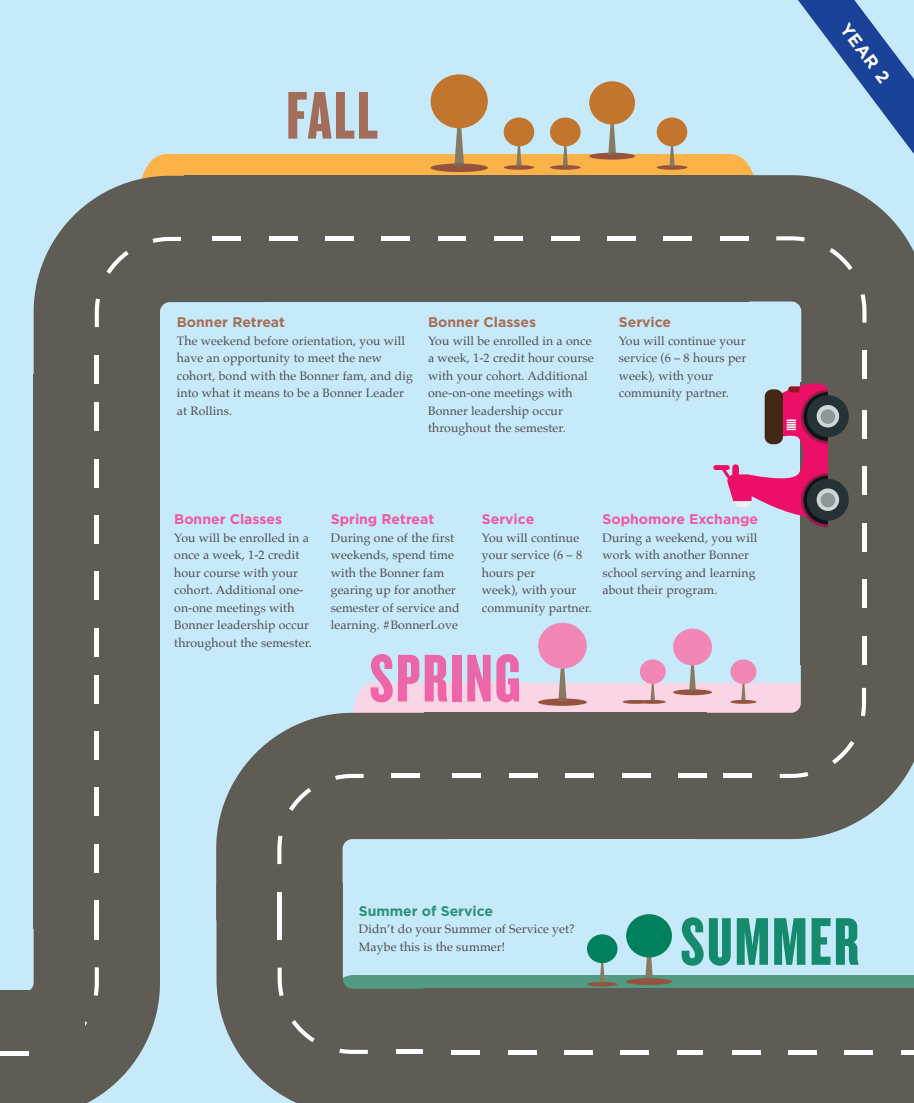
<style>
.page{position:relative;width:914px;height:1103px;background:#fff}
.page>*{position:absolute;margin:0;border:0;box-sizing:border-box;transform-origin:0 0}
.t1{font:70px "Knockout HTF68 Full Featherwt";letter-spacing:.03em;color:#ef59a1}
.t2{font:70px "Knockout HTF68 Full Featherwt";letter-spacing:.03em;color:#01805e}
.t3{font:70px "Knockout HTF68 Full Featherwt";color:#9e6149}
.t4{font:700 17.5px "Gotham";color:#fff}
.Event_Name{font:700 14px "Gotham";color:#ef59a1}
.Event_Name-2{font:700 14px "Gotham";color:#a56f57}
.Event_Name-3{font:700 14px "Gotham";color:#2e9177}
.Event_Body{font:12.25px/17.5px "Palatino";letter-spacing:.01em;color:#4f4c4e}
</style>
<div class="page">
<div style="left:0;top:0;width:914px;height:1102px;background:#c6eafa"></div>
<div style="left:142px;top:154px;width:612px;height:22px;background:#fbb249"></div>
<div style="left:34px;top:646px;width:126px;height:282px;background:#5e5c54"></div>
<hr style="left:95px;top:900px;width:4px;height:28px;background:#fff">
<hr style="left:95px;top:844px;width:4px;height:28px;background:#fff">
<hr style="left:95px;top:787px;width:4px;height:29px;background:#fff">
<hr style="left:95px;top:731px;width:4px;height:28px;background:#fff">
<hr style="left:95px;top:675px;width:4px;height:28px;background:#fff">
<div style="left:430px;top:74px;width:58px;height:54px;background:#c1752d;border-radius:50%"></div>
<svg style="left:430px;top:99px;width:58px;height:73px"></svg>
<div style="left:589px;top:81px;width:46px;height:43px;background:#c1752d;border-radius:50%"></div>
<svg style="left:589px;top:101px;width:46px;height:59px"></svg>
<div style="left:656px;top:117px;width:31px;height:29px;background:#c1752d;border-radius:50%"></div>
<svg style="left:656px;top:131px;width:31px;height:39px"></svg>
<div style="left:550px;top:117px;width:30px;height:29px;background:#c1752d;border-radius:50%"></div>
<svg style="left:550px;top:131px;width:30px;height:39px"></svg>
<div style="left:503px;top:117px;width:31px;height:29px;background:#c1752d;border-radius:50%"></div>
<svg style="left:503px;top:131px;width:31px;height:39px"></svg>
<div style="left:34px;top:374px;width:126px;height:282px;background:#5e5c54"></div>
<hr style="left:95px;top:628px;width:4px;height:28px;background:#fff">
<hr style="left:95px;top:571px;width:4px;height:29px;background:#fff">
<hr style="left:95px;top:515px;width:4px;height:28px;background:#fff">
<hr style="left:95px;top:459px;width:4px;height:28px;background:#fff">
<hr style="left:95px;top:402px;width:4px;height:29px;background:#fff">
<svg style="left:30px;top:911px;width:130px;height:191px"></svg>
<svg style="left:34px;top:176px;width:232px;height:207px;fill:#5e5c54"></svg>
<hr style="left:95px;top:355px;width:4px;height:28px;background:#fff">
<svg style="left:95px;top:298px;width:5px;height:29px"></svg>
<svg style="left:106px;top:251px;width:23px;height:23px"></svg>
<svg style="left:152px;top:237px;width:29px;height:6px"></svg>
<div style="left:0;top:990px;width:85px;height:112px;background:#5e5c54"></div>
<hr style="left:0;top:1051px;width:28px;height:4px;background:#fff">
<div style="left:538px;top:622px;width:49px;height:46px;background:#f287b6;border-radius:50%"></div>
<div style="left:673px;top:628px;width:39px;height:37px;background:#f287b6;border-radius:50%"></div>
<div style="left:424px;top:975px;width:490px;height:13px;background:#539a83"></div>
<div style="left:626px;top:914px;width:46px;height:43px;background:#01805e;border-radius:50%"></div>
<svg style="left:626px;top:926px;width:46px;height:59px"></svg>
<div style="left:587px;top:934px;width:30px;height:29px;background:#01805e;border-radius:50%"></div>
<svg style="left:587px;top:950px;width:30px;height:36px"></svg>
<svg style="left:702px;top:631px;width:212px;height:208px;fill:#5e5c54"></svg>
<svg style="left:860px;top:688px;width:6px;height:28px"></svg>
<svg style="left:353px;top:643px;width:501px;height:121px"></svg>
<svg style="left:779px;top:772px;width:29px;height:6px"></svg>
<hr style="left:723px;top:774px;width:28px;height:4px;background:#fff">
<svg style="left:216px;top:920px;width:208px;height:182px;fill:#5e5c54"></svg>
<hr style="left:396px;top:1049px;width:28px;height:4px;background:#fff">
<svg style="left:339px;top:1048px;width:29px;height:6px"></svg>
<svg style="left:291px;top:1020px;width:24px;height:22px"></svg>
<svg style="left:277px;top:967px;width:6px;height:29px"></svg>
<div style="left:277px;top:911px;width:5px;height:28px;background:#fff"></div>
<svg style="left:216px;top:712px;width:232px;height:208px;fill:#5e5c54"></svg>
<hr style="left:277px;top:892px;width:4px;height:28px;background:#fff">
<svg style="left:277px;top:835px;width:5px;height:29px"></svg>
<svg style="left:289px;top:787px;width:22px;height:24px"></svg>
<svg style="left:335px;top:773px;width:28px;height:7px"></svg>
<hr style="left:392px;top:774px;width:28px;height:4px;background:#fff">
<div style="left:184px;top:175px;width:282px;height:126px;background:#5e5c54"></div>
<hr style="left:438px;top:236px;width:28px;height:4px;background:#fff">
<hr style="left:382px;top:236px;width:28px;height:4px;background:#fff">
<hr style="left:325px;top:236px;width:28px;height:4px;background:#fff">
<hr style="left:269px;top:236px;width:28px;height:4px;background:#fff">
<hr style="left:212px;top:236px;width:29px;height:4px;background:#fff">
<div style="left:466px;top:175px;width:282px;height:126px;background:#5e5c54"></div>
<hr style="left:663px;top:236px;width:29px;height:4px;background:#fff">
<hr style="left:607px;top:236px;width:28px;height:4px;background:#fff">
<hr style="left:551px;top:236px;width:28px;height:4px;background:#fff">
<hr style="left:494px;top:236px;width:29px;height:4px;background:#fff">
<div style="left:800px;top:382px;width:114px;height:282px;background:#5e5c54"></div>
<hr style="left:862px;top:636px;width:4px;height:28px;background:#fff">
<hr style="left:862px;top:579px;width:4px;height:29px;background:#fff">
<hr style="left:862px;top:523px;width:4px;height:28px;background:#fff">
<hr style="left:862px;top:467px;width:4px;height:28px;background:#fff">
<hr style="left:862px;top:410px;width:4px;height:28px;background:#fff">
<div style="left:424px;top:712px;width:282px;height:127px;background:#5e5c54"></div>
<hr style="left:678px;top:774px;width:28px;height:4px;background:#fff">
<hr style="left:622px;top:774px;width:28px;height:4px;background:#fff">
<hr style="left:565px;top:774px;width:28px;height:4px;background:#fff">
<hr style="left:509px;top:774px;width:28px;height:4px;background:#fff">
<hr style="left:453px;top:774px;width:28px;height:4px;background:#fff">
<div style="left:423px;top:988px;width:282px;height:114px;background:#5e5c54"></div>
<hr style="left:677px;top:1050px;width:28px;height:4px;background:#fff">
<hr style="left:620px;top:1050px;width:29px;height:4px;background:#fff">
<hr style="left:564px;top:1050px;width:28px;height:4px;background:#fff">
<hr style="left:508px;top:1050px;width:28px;height:4px;background:#fff">
<hr style="left:451px;top:1050px;width:28px;height:4px;background:#fff">
<div style="left:703px;top:988px;width:211px;height:114px;background:#5e5c54"></div>
<hr style="left:901px;top:1050px;width:13px;height:4px;background:#fff">
<hr style="left:844px;top:1050px;width:29px;height:4px;background:#fff">
<hr style="left:788px;top:1050px;width:28px;height:4px;background:#fff">
<hr style="left:732px;top:1050px;width:28px;height:4px;background:#fff">
<svg style="left:720px;top:175px;width:194px;height:232px;fill:#5e5c54"></svg>
<hr style="left:720px;top:236px;width:28px;height:4px;background:#fff">
<svg style="left:776px;top:236px;width:28px;height:5px"></svg>
<svg style="left:829px;top:248px;width:23px;height:22px"></svg>
<svg style="left:860px;top:294px;width:6px;height:28px"></svg>
<hr style="left:862px;top:351px;width:4px;height:28px;background:#fff">
<svg style="left:798px;top:0;width:116px;height:154px"></svg>
<div style="left:807px;top:395px;width:41px;height:42px;background:#253337;border-radius:50%"></div>
<div style="left:816px;top:405px;width:23px;height:22px;background:#ccd7d7;border-radius:50%"></div>
<div style="left:820px;top:409px;width:15px;height:15px;background:#8d979a;border-radius:50%"></div>
<div style="left:807px;top:479px;width:41px;height:41px;background:#253337;border-radius:50%"></div>
<svg style="left:816px;top:488px;width:23px;height:23px"></svg>
<div style="left:820px;top:493px;width:15px;height:14px;background:#8d979a;border-radius:50%"></div>
<svg style="left:713px;top:381px;width:115px;height:146px"></svg>
<h1 class="t3" style="left:286px;top:79px;width:93px">FALL</h1>
<p class="Event_Name-2" style="left:177px;top:313px;width:110px">Bonner Retreat</p>
<p class="Event_Body" style="left:177px;top:332px;width:237px">The weekend before orientation, you will have an opportunity to meet the new cohort, bond with the Bonner fam, and dig into what it means to be a Bonner Leader at Rollins.</p>
<p class="Event_Name-2" style="left:428px;top:313px;width:109px">Bonner Classes</p>
<p class="Event_Body" style="left:428px;top:332px;width:167px">You will be enrolled in a once a week, 1-2 credit hour course with your cohort. Additional one-on-one meetings with<br>Bonner leadership occur throughout the semester.</p>
<p class="Event_Name-2" style="left:618px;top:313px;width:54px">Service</p>
<p class="Event_Body" style="left:618px;top:332px;width:129px">You will continue your service (6 – 8 hours per week), with your community partner.</p>
<p class="Event_Name" style="left:174px;top:510px;width:109px">Bonner Classes</p>
<p class="Event_Body" style="left:174px;top:528px;width:139px">You will be enrolled in a once a week, 1-2 credit hour course with your cohort. Additional one&shy;on-one meetings with<br>Bonner leadership occur throughout the semester.</p>
<p class="Event_Name" style="left:331px;top:510px;width:105px">Spring Retreat</p>
<p class="Event_Body" style="left:331px;top:528px;width:130px">During one of the first weekends, spend time with the Bonner fam gearing up for another semester of service and learning. #BonnerLove</p>
<p class="Event_Name" style="left:482px;top:510px;width:54px">Service</p>
<p class="Event_Body" style="left:482px;top:528px;width:112px">You will continue your service (6 – 8 hours per<br>week), with your community partner.</p>
<h1 class="t1" style="left:369px;top:641px;width:152px">SPRING</h1>
<p class="Event_Name" style="left:602px;top:510px;width:157px">Sophomore Exchange</p>
<p class="Event_Body" style="left:602px;top:528px;width:156px">During a weekend, you will work with another Bonner school serving and learning about their program.</p>
<p class="t4" style="left:853px;top:18px;width:71px;rotate:53deg">YEAR 2</p>
<p class="Event_Name-3" style="left:359px;top:901px;width:136px">Summer of Service</p>
<p class="Event_Body" style="left:359px;top:920px;width:217px">Didn’t do your Summer of Service yet?<br>Maybe this is the summer!</p>
<h1 class="t2" style="left:680px;top:905px;width:180px">SUMMER</h1>
</div>
